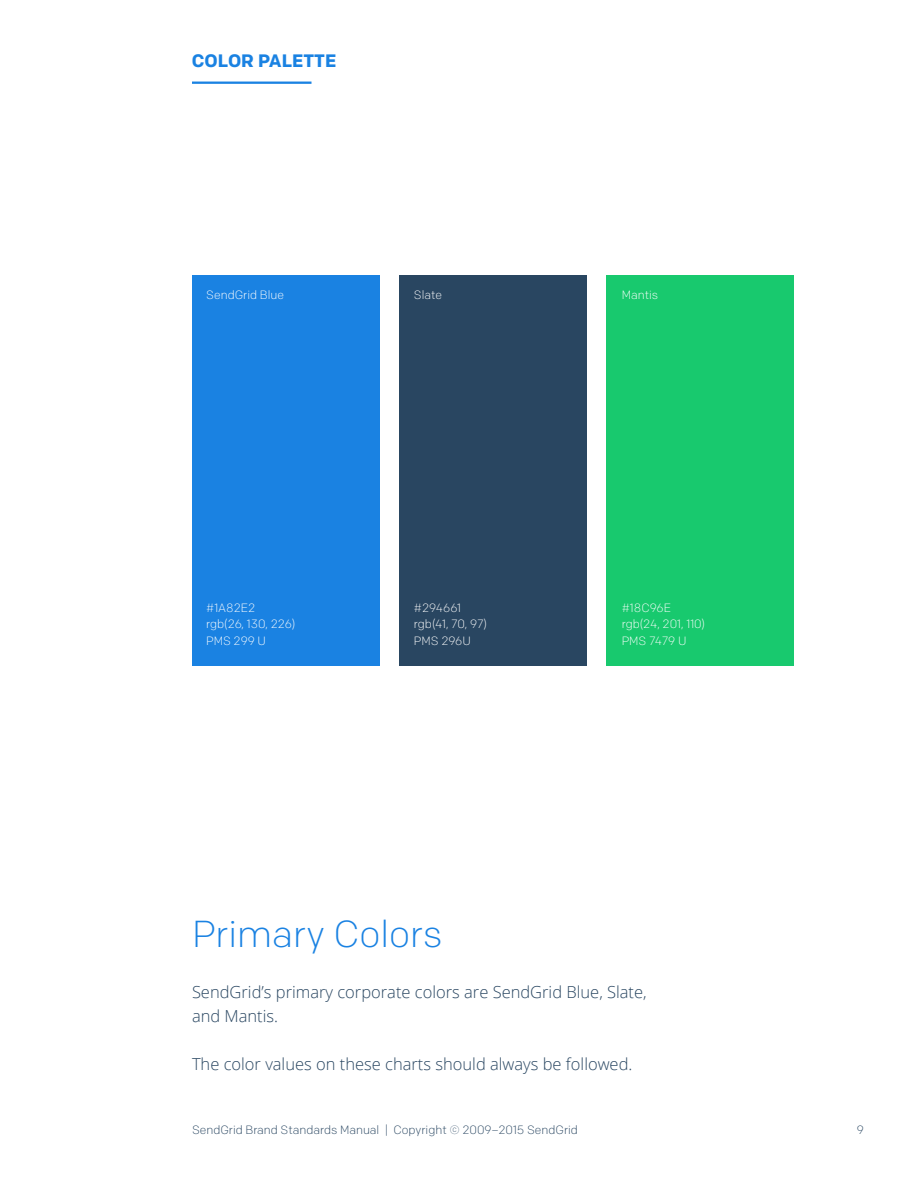
<style>
.page{position:relative;width:918px;height:1188px;background:#fff}
.page>*{position:absolute;margin:0;border:0;box-sizing:border-box;transform-origin:0 0}
.t1{font:300 37.5px "Colfax Trial";color:#1a82e2}
.t2{font:700 18px "Colfax Trial";color:#1a82e2}
.t3{font:300 16.5px/24px "Open Sans";color:#294661}
.t4{font:300 12px/16.5px "Colfax Trial";color:#fff}
.t5{font:300 12px "Colfax Trial";color:#294661}
</style>
<div class="page">
<div style="left:192px;top:275px;width:188px;height:391px;background:#1a82e2"></div>
<div style="left:399px;top:275px;width:187px;height:391px;background:#294661"></div>
<div style="left:607px;top:275px;width:187px;height:391px;background:#18c96e"></div>
<hr style="left:192px;top:82px;width:120px;height:2px;background:#1a82e2">
<p class="t2" style="left:192px;top:50px;width:146px">COLOR PALETTE</p>
<p class="t4" style="left:206px;top:287px;width:79px">SendGrid Blue</p>
<p class="t4" style="left:414px;top:287px;width:30px">Slate</p>
<p class="t4" style="left:622px;top:287px;width:38px">Mantis</p>
<p class="t4" style="left:206px;top:599px;width:90px">#1A82E2 rgb(26, 130, 226)<br>PMS 299 U</p>
<p class="t4" style="left:414px;top:599px;width:75px">#294661 rgb(41, 70, 97)<br>PMS 296U</p>
<p class="t4" style="left:622px;top:599px;width:85px">#18C96E rgb(24, 201, 110)<br>PMS 7479 U</p>
<h1 class="t1" style="left:192px;top:911px;width:252px">Primary Colors</h1>
<p class="t3" style="left:192px;top:979px;width:456px">SendGrid’s primary corporate colors are SendGrid Blue, Slate, and Mantis.</p>
<p class="t3" style="left:192px;top:1051px;width:442px">The color values on these charts should always be followed.</p>
<p class="t5" style="left:192px;top:1122px;width:388px">SendGrid Brand Standards Manual | Copyright © 2009–2015 SendGrid</p>
<p class="t5" style="left:857px;top:1122px;width:9px">9</p>
</div>
